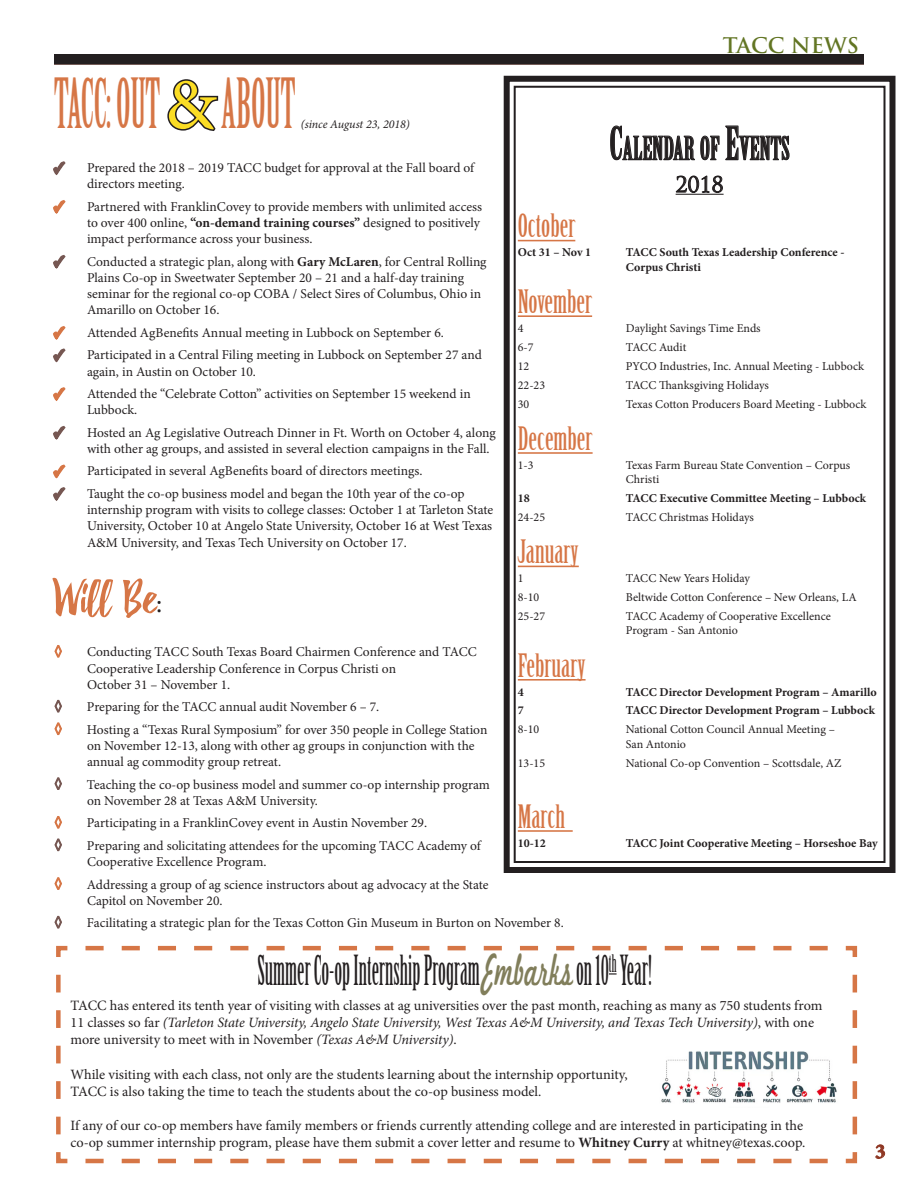
<style>
.page{position:relative;width:918px;height:1188px;background:#fff}
.page>*{position:absolute;margin:0;border:0;box-sizing:border-box;transform-origin:0 0}
.t1{font:67.5px "Birch Std";color:#d67646;scale:.67 1}
.t2{font:51px "Beacon";color:#d67646}
.t3{font:40.5px "Birch Std";color:#231f20;scale:.67 1}
.t4{font:31.5px "Birch Std";color:#d67646}
.t5{font:31.5px "Birch Std";color:#231f20}
.t6{font:700 21px "Trajan Pro";color:#627523}
.t7{font:21px "Trajan Pro";color:#231f20}
.t8{font:700 21px "Minion Pro";color:#8e3622}
.t9{font:700 15px "Minion Pro";color:#d67646}
.t10{font:14.25px/17.1px "Minion Pro";letter-spacing:-.005em;color:#231f20}
.t11{font:13.5px/16.2px "Minion Pro";color:#231f20}
.t12{font:12px/14.4px "Minion Pro";color:#231f20}
.t13{font:700 12px/14.4px "Minion Pro";color:#231f20}
.t14{font:700 12px "Minion Pro";letter-spacing:-.02em;color:#231f20}
.t15{font:italic 12px "Minion Pro";letter-spacing:-.005em;color:#231f20}
.s1{font-family:"Minion Pro";font-size:72px;color:#fbdd25}
.s2{font-size:15px;color:#765752}
.s3{font-size:15px;color:#d67646}
.s4{font-weight:700}
.s5{font-family:"Minion Pro";font-size:27px;color:#231f20}
.s6{font-family:"Marketing Script";font-size:47.25px;color:#817e5b}
.s7{font-style:italic}
.s8{font-size:45px}
</style>
<div class="page">
<svg style="left:875px;top:1144px;width:10px;height:15px"></svg>
<div style="left:55px;top:55px;width:808px;height:9px;background:#231f20"></div>
<div style="left:54px;top:54px;width:810px;height:10px;border:2px solid #231f20"></div>
<svg style="left:503px;top:75px;width:393px;height:798px"></svg>
<div style="left:514px;top:86px;width:372px;height:777px;border:2px solid #231f20"></div>
<hr style="left:676px;top:194px;width:48px;height:1px;background:#231f20">
<hr style="left:518px;top:240px;width:57px;height:1px;background:#d67646">
<hr style="left:518px;top:315px;width:74px;height:2px;background:#d67646">
<hr style="left:518px;top:452px;width:75px;height:2px;background:#d67646">
<hr style="left:518px;top:566px;width:61px;height:1px;background:#d67646">
<hr style="left:518px;top:679px;width:68px;height:2px;background:#d67646">
<hr style="left:518px;top:830px;width:55px;height:2px;background:#d67646">
<svg style="left:610px;top:125px;width:180px;height:68px"></svg>
<svg style="left:167px;top:79px;width:52px;height:52px"></svg>
<svg style="left:53px;top:161px;width:13px;height:53px"></svg>
<svg style="left:53px;top:255px;width:13px;height:14px"></svg>
<svg style="left:53px;top:326px;width:13px;height:175px"></svg>
<svg style="left:54px;top:645px;width:8px;height:13px"></svg>
<svg style="left:54px;top:699px;width:8px;height:37px"></svg>
<svg style="left:54px;top:777px;width:8px;height:13px"></svg>
<svg style="left:54px;top:816px;width:8px;height:36px"></svg>
<svg style="left:54px;top:877px;width:8px;height:13px"></svg>
<svg style="left:54px;top:915px;width:8px;height:14px"></svg>
<svg style="left:56px;top:945px;width:802px;height:219px"></svg>
<h3 class="t6" style="left:723px;top:32px;width:138px">TACC NEWS</h3>
<p class="t1" style="left:54px;top:66px;width:362px">TACC: OUT<span class="s1">&amp;</span>ABOUT</p>
<p class="t15" style="left:301px;top:116px;width:111px">(since August 23, 2018)</p>
<p class="t11" style="left:87px;top:160px;width:389px;text-indent:-33px"><span class="s2">✓</span> Prepared the 2018 – 2019 TACC budget for approval at the Fall board of directors meeting.</p>
<p class="t11" style="left:87px;top:199px;width:396px;text-indent:-33px"><span class="s3">✓</span> Partnered with FranklinCovey to provide members with unlimited access to over 400 online, <span class="s4">“on-demand training courses”</span> designed to positively impact performance across your business.</p>
<p class="t11" style="left:87px;top:253px;width:401px;text-indent:-33px"><span class="s2">✓</span> Conducted a strategic plan, along with <span class="s4">Gary McLaren</span>, for Central Rolling Plains Co-op in Sweetwater September 20 – 21 and a half-day training seminar for the regional co-op COBA / Select Sires of Columbus, Ohio in Amarillo on October 16.</p>
<p class="t11" style="left:54px;top:325px;width:391px"><span class="s3">✓</span> Attended AgBenefits Annual meeting in Lubbock on September 6.</p>
<p class="t11" style="left:87px;top:347px;width:396px;text-indent:-33px"><span class="s2">✓</span> Participated in a Central Filing meeting in Lubbock on September 27 and again, in Austin on October 10.</p>
<p class="t11" style="left:87px;top:386px;width:385px;text-indent:-33px"><span class="s3">✓</span> Attended the “Celebrate Cotton” activities on September 15 weekend in<br>Lubbock.</p>
<p class="t11" style="left:87px;top:424px;width:410px;text-indent:-33px"><span class="s2">✓</span> Hosted an Ag Legislative Outreach Dinner in Ft. Worth on October 4, along with other ag groups, and assisted in several election campaigns in the Fall.</p>
<p class="t11" style="left:54px;top:463px;width:370px"><span class="s3">✓</span> Participated in several AgBenefits board of directors meetings.</p>
<p class="t11" style="left:87px;top:486px;width:408px;text-indent:-33px"><span class="s2">✓</span> Taught the co-op business model and began the 10th year of the co-op internship program with visits to college classes: October 1 at Tarleton State University, October 10 at Angelo State University, October 16 at West Texas A&amp;M University, and Texas Tech University on October 17.</p>
<p class="t2" style="left:54px;top:566px;width:110px">Will Be<span class="s5">:</span></p>
<p class="t9" style="left:54px;top:641px;width:10px">◊</p>
<p class="t11" style="left:87px;top:644px;width:391px">Conducting TACC South Texas Board Chairmen Conference and TACC<br>Cooperative Leadership Conference in Corpus Christi on<br>October 31 – November 1.</p>
<p class="t11" style="left:87px;top:699px;width:294px">Preparing for the TACC annual audit November 6 – 7.</p>
<p class="t11" style="left:87px;top:721px;width:402px">Hosting a “Texas Rural Symposium” for over 350 people in College Station on November 12-13, along with other ag groups in conjunction with the annual ag commodity group retreat.</p>
<p class="t11" style="left:87px;top:776px;width:404px">Teaching the co-op business model and summer co-op internship program on November 28 at Texas A&amp;M University.</p>
<p class="t9" style="left:54px;top:812px;width:10px">◊</p>
<p class="t11" style="left:87px;top:815px;width:342px">Participating in a FranklinCovey event in Austin November 29.</p>
<p class="t11" style="left:87px;top:838px;width:395px">Preparing and solicitating attendees for the upcoming TACC Academy of<br>Cooperative Excellence Program.</p>
<p class="t9" style="left:54px;top:873px;width:10px">◊</p>
<p class="t11" style="left:87px;top:876px;width:403px">Addressing a group of ag science instructors about ag advocacy at the State<br>Capitol on November 20.</p>
<p class="t11" style="left:87px;top:915px;width:478px">Facilitating a strategic plan for the Texas Cotton Gin Museum in Burton on November 8.</p>
<p class="t3" style="left:257px;top:948px;width:590px">Summer Co-op Internship Program <span class="s6">Embarks</span> on 10<sup>th</sup> Year!</p>
<p class="t10" style="left:70px;top:997px;width:753px">TACC has entered its tenth year of visiting with classes at ag universities over the past month, reaching as many as 750 students from<br>11 classes so far <span class="s7">(Tarleton State University, Angelo State University, West Texas A&amp;M University, and Texas Tech University)</span>, with one more university to meet with in November <span class="s7">(Texas A&amp;M University)</span>.</p>
<p class="t10" style="left:70px;top:1066px;width:559px">While visiting with each class, not only are the students learning about the internship opportunity,<br>TACC is also taking the time to teach the students about the co-op business model.</p>
<p class="t10" style="left:70px;top:1117px;width:736px">If any of our co-op members have family members or friends currently attending college and are interested in participating in the co-op summer internship program, please have them submit a cover letter and resume to <span class="s4">Whitney Curry</span> at whitney@texas.coop.</p>
<p class="t5" style="left:609px;top:131px;width:182px"><span class="s8">C</span>ALENDAR OF <span class="s8">E</span>VENTS</p>
<p class="t7" style="left:676px;top:171px;width:49px">2018</p>
<p class="t4" style="left:518px;top:208px;width:59px">October</p>
<p class="t13" style="left:518px;top:245px;width:75px">Oct 31 – Nov 1</p>
<p class="t13" style="left:626px;top:245px;width:220px">TACC South Texas Leadership Conference -<br>Corpus Christi</p>
<p class="t4" style="left:518px;top:284px;width:76px">November</p>
<p class="t12" style="left:518px;top:321px;width:7px">4</p>
<p class="t12" style="left:626px;top:321px;width:136px">Daylight Savings Time Ends</p>
<p class="t12" style="left:518px;top:340px;width:17px">6-7</p>
<p class="t12" style="left:626px;top:340px;width:62px">TACC Audit</p>
<p class="t12" style="left:518px;top:359px;width:13px">12</p>
<p class="t12" style="left:626px;top:359px;width:240px">PYCO Industries, Inc. Annual Meeting - Lubbock</p>
<p class="t12" style="left:518px;top:378px;width:29px">22-23</p>
<p class="t12" style="left:626px;top:378px;width:145px">TACC Thanksgiving Holidays</p>
<p class="t12" style="left:518px;top:397px;width:13px">30</p>
<p class="t12" style="left:626px;top:397px;width:242px">Texas Cotton Producers Board Meeting - Lubbock</p>
<p class="t4" style="left:518px;top:421px;width:76px">December</p>
<p class="t12" style="left:518px;top:458px;width:17px">1-3</p>
<p class="t12" style="left:626px;top:458px;width:226px">Texas Farm Bureau State Convention – Corpus<br>Christi</p>
<p class="t13" style="left:518px;top:491px;width:13px">18</p>
<p class="t13" style="left:626px;top:491px;width:242px">TACC Executive Committee Meeting – Lubbock</p>
<p class="t12" style="left:518px;top:510px;width:29px">24-25</p>
<p class="t12" style="left:626px;top:510px;width:130px">TACC Christmas Holidays</p>
<p class="t4" style="left:518px;top:534px;width:62px">January</p>
<p class="t12" style="left:518px;top:571px;width:7px">1</p>
<p class="t12" style="left:626px;top:571px;width:126px">TACC New Years Holiday</p>
<p class="t12" style="left:518px;top:590px;width:23px">8-10</p>
<p class="t12" style="left:626px;top:590px;width:232px">Beltwide Cotton Conference – New Orleans, LA</p>
<p class="t12" style="left:518px;top:609px;width:29px">25-27</p>
<p class="t12" style="left:626px;top:609px;width:207px">TACC Academy of Cooperative Excellence<br>Program - San Antonio</p>
<p class="t4" style="left:518px;top:647px;width:69px">February</p>
<p class="t13" style="left:518px;top:684px;width:7px">4</p>
<p class="t13" style="left:626px;top:684px;width:253px">TACC Director Development Program – Amarillo</p>
<p class="t13" style="left:518px;top:703px;width:7px">7</p>
<p class="t13" style="left:626px;top:703px;width:251px">TACC Director Development Program – Lubbock</p>
<p class="t12" style="left:518px;top:722px;width:23px">8-10</p>
<p class="t12" style="left:626px;top:722px;width:211px">National Cotton Council Annual Meeting –<br>San Antonio</p>
<p class="t12" style="left:518px;top:756px;width:29px">13-15</p>
<p class="t12" style="left:626px;top:756px;width:217px">National Co-op Convention – Scottsdale, AZ</p>
<p class="t4" style="left:518px;top:799px;width:49px">March</p>
<p class="t13" style="left:518px;top:836px;width:30px">10-12</p>
<p class="t14" style="left:626px;top:834px;width:254px">TACC Joint Cooperative Meeting – Horseshoe Bay</p>
<h3 class="t8" style="left:875px;top:1137px;width:12px">3</h3>
</div>
